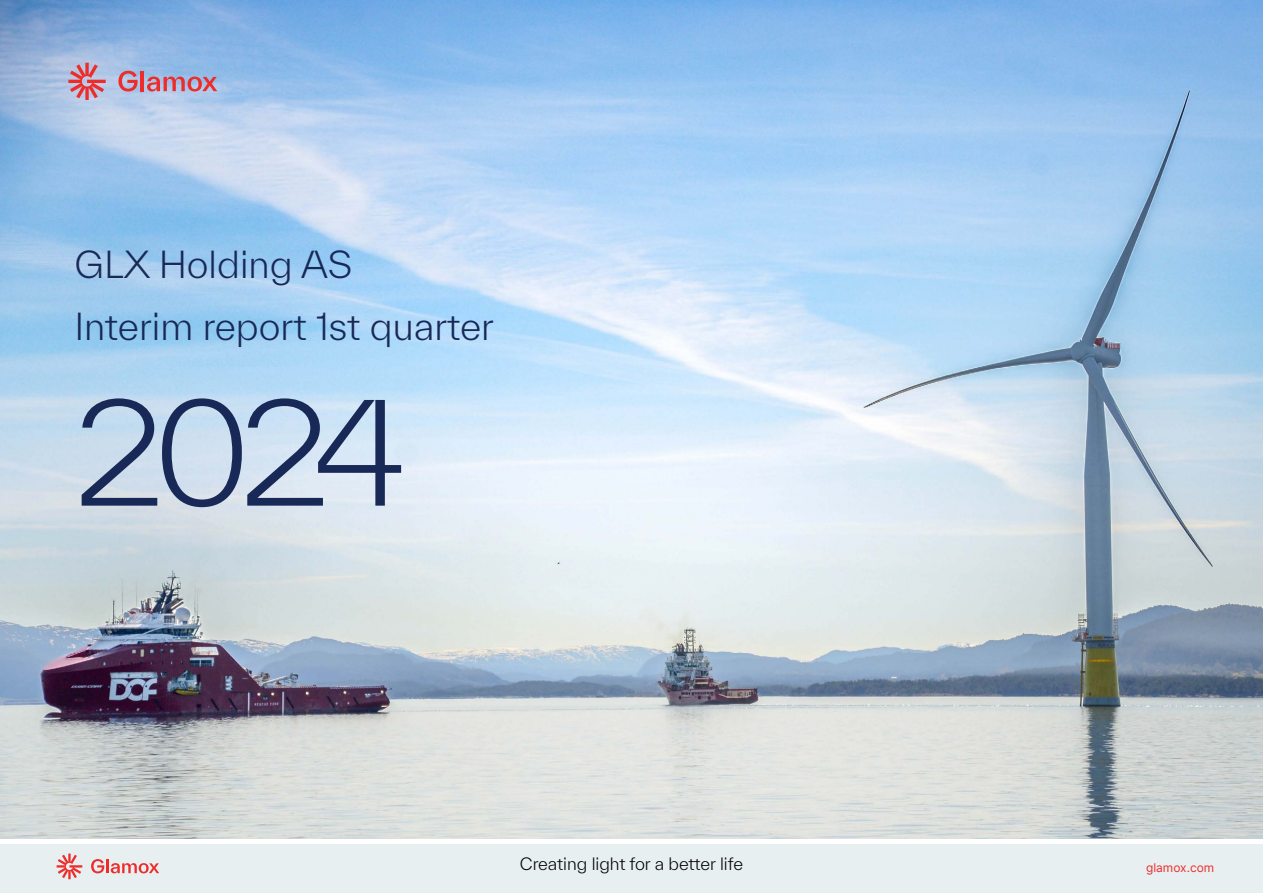
<style>
.page{position:relative;width:1263px;height:893px;background:#fff}
.page>*{position:absolute;margin:0;border:0;box-sizing:border-box;transform-origin:0 0}
.t1{font:300 139.05px "TWK Everett";color:#182957}
.t2{font:300 36px/61.5px "TWK Everett";color:#182957}
.t3{font:300 16.5px "TWK Everett";color:#000}
.t4{font:12px "Inter";color:#ee2d2b}
</style>
<div class="page">
<div style="left:0;top:844px;width:1263px;height:49px;background:#e7eff1"></div>
<img style="left:0;top:0;width:1263px;height:839px">
<svg style="left:57px;top:853px;width:25px;height:26px"></svg>
<hr style="left:106px;top:859px;width:3px;height:14px;background:#ee2d2b">
<svg style="left:111px;top:863px;width:48px;height:10px"></svg>
<svg style="left:91px;top:859px;width:13px;height:14px"></svg>
<svg style="left:68px;top:63px;width:38px;height:37px"></svg>
<hr style="left:141px;top:71px;width:3px;height:20px;background:#ee2d2b">
<svg style="left:147px;top:77px;width:70px;height:14px"></svg>
<svg style="left:118px;top:71px;width:20px;height:20px"></svg>
<p class="t2" style="left:75px;top:234px;width:421px">GLX Holding AS<br>Interim report 1st quarter</p>
<h1 class="t1" style="left:75px;top:360px;width:332px">2024</h1>
<p class="t3" style="left:520px;top:853px;width:225px">Creating light for a better life</p>
<p class="t4" style="left:1146px;top:858px;width:70px">glamox.com</p>
</div>
